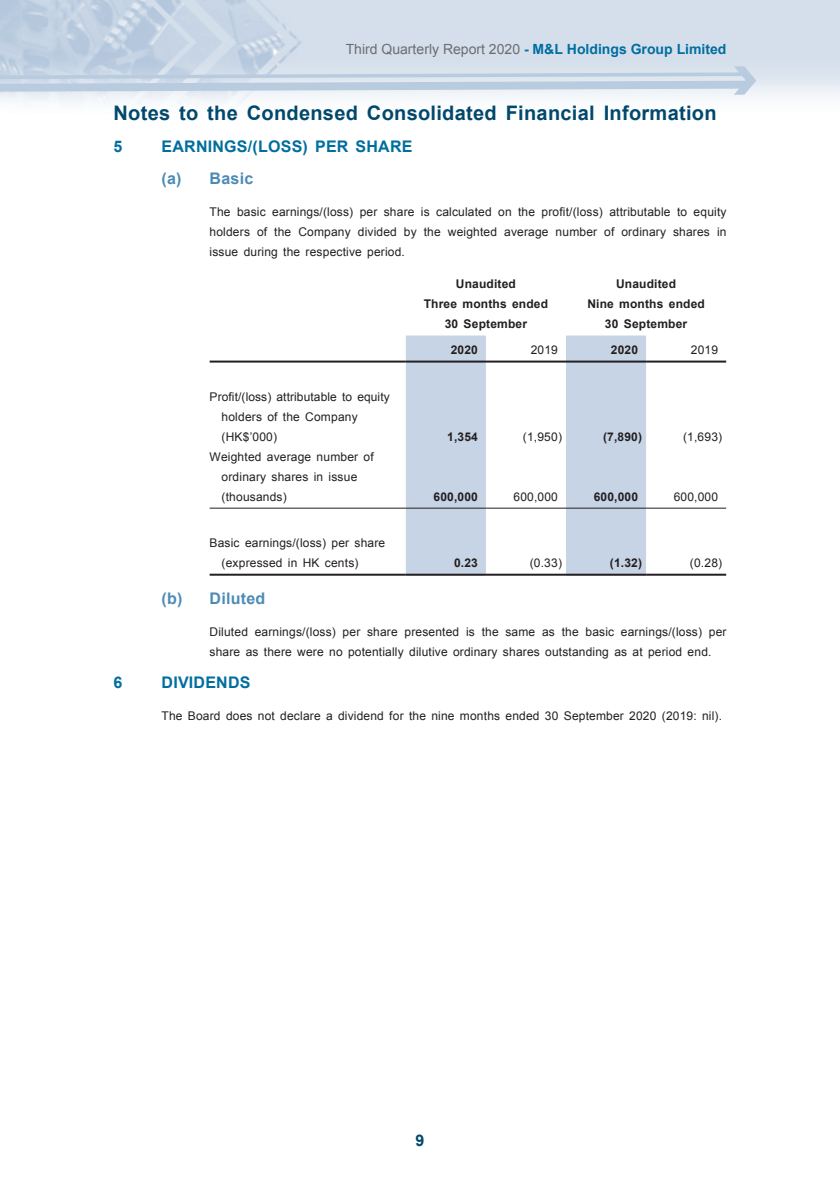
<style>
.page{position:relative;width:840px;height:1191px;background:#fff}
.page>*{position:absolute;margin:0;border:0;box-sizing:border-box;transform-origin:0 0}
._02a_Title{font:700 20px "Arial";letter-spacing:.015em;color:#00486c}
._17_H1__Note{font:700 16px "Arial";letter-spacing:.015em;color:#006e9f}
._18___H2__Note{font:700 16px "Arial";letter-spacing:.015em;color:#4d8bb4}
.t1{font:700 16px "Arial";color:#00486c}
.t2{font:14px "Arial";color:#6c6d70}
._27_____P4__Note{font:12px/20px "Arial";letter-spacing:.015em;color:#231f20;text-align:justify}
._29_Table_Stub__Note{font:12px/20px "Arial";letter-spacing:.015em;color:#231f20}
._02_Note_Text{font:700 12px/20px "Arial";letter-spacing:.015em;color:#231f20;text-align:center}
._26___P2__Note{font:12px "Arial";letter-spacing:.015em;color:#231f20}
._02_Note_Text-2{font:12px "Arial";letter-spacing:.015em;color:#231f20}
.s1{font-weight:700;color:#006e9f}
</style>
<div class="page">
<img style="left:0;top:0;width:839px;height:576px">
<svg style="left:0;top:66px;width:756px;height:29px;background:#cddae8"></svg>
<svg style="left:405px;top:335px;width:240px;height:238px;fill:#c7d4e5"></svg>
<hr style="left:209px;top:360px;width:196px;height:2px;background:#231f20">
<hr style="left:405px;top:360px;width:80px;height:2px;background:#231f20">
<hr style="left:485px;top:360px;width:80px;height:2px;background:#231f20">
<hr style="left:565px;top:360px;width:80px;height:2px;background:#231f20">
<hr style="left:645px;top:360px;width:80px;height:2px;background:#231f20">
<hr style="left:209px;top:507px;width:196px;height:1px;background:#231f20">
<hr style="left:405px;top:507px;width:80px;height:1px;background:#231f20">
<hr style="left:485px;top:507px;width:80px;height:1px;background:#231f20">
<hr style="left:565px;top:507px;width:80px;height:1px;background:#231f20">
<hr style="left:645px;top:507px;width:80px;height:1px;background:#231f20">
<hr style="left:209px;top:573px;width:196px;height:2px;background:#231f20">
<hr style="left:405px;top:573px;width:80px;height:2px;background:#231f20">
<hr style="left:485px;top:573px;width:80px;height:2px;background:#231f20">
<hr style="left:565px;top:573px;width:80px;height:2px;background:#231f20">
<hr style="left:645px;top:573px;width:80px;height:2px;background:#231f20">
<p class="t2" style="left:345px;top:40px;width:382px">Third Quarterly Report 2020 <span class="s1">- M&amp;L Holdings Group Limited</span></p>
<p class="_02a_Title" style="left:113px;top:100px;width:604px">Notes to the Condensed Consolidated Financial Information</p>
<p class="_17_H1__Note" style="left:113px;top:136px;width:10px">5</p>
<p class="_17_H1__Note" style="left:161px;top:136px;width:252px">EARNINGS/(LOSS) PER SHARE</p>
<p class="_18___H2__Note" style="left:161px;top:168px;width:93px">(a) Basic</p>
<p class="_27_____P4__Note" style="left:209px;top:202px;width:518px">The basic earnings/(loss) per share is calculated on the profit/(loss) attributable to equity holders of the Company divided by the weighted average number of ordinary shares in issue during the respective period.</p>
<p class="_02_Note_Text" style="left:423px;top:274px;width:126px">Unaudited<br>Three months ended<br>30 September</p>
<p class="_02_Note_Text" style="left:587px;top:274px;width:119px">Unaudited<br>Nine months ended<br>30 September</p>
<p class="_02_Note_Text" style="left:450px;top:340px;width:29px">2020</p>
<p class="_02_Note_Text-2" style="left:530px;top:342px;width:29px">2019</p>
<p class="_02_Note_Text" style="left:610px;top:340px;width:29px">2020</p>
<p class="_02_Note_Text-2" style="left:690px;top:342px;width:29px">2019</p>
<p class="_29_Table_Stub__Note" style="left:221px;top:387px;width:170px;text-indent:-12px">Profit/(loss) attributable to equity holders of the Company (HK$’000)</p>
<p class="_02_Note_Text" style="left:447px;top:427px;width:32px">1,354</p>
<p class="_02_Note_Text-2" style="left:522px;top:429px;width:41px">(1,950)</p>
<p class="_02_Note_Text" style="left:602px;top:427px;width:41px">(7,890)</p>
<p class="_02_Note_Text-2" style="left:682px;top:429px;width:41px">(1,693)</p>
<p class="_29_Table_Stub__Note" style="left:221px;top:447px;width:153px;text-indent:-12px">Weighted average number of ordinary shares in issue (thousands)</p>
<p class="_29_Table_Stub__Note" style="left:221px;top:533px;width:165px;text-indent:-12px">Basic earnings/(loss) per share (expressed in HK cents)</p>
<p class="_02_Note_Text" style="left:433px;top:487px;width:46px">600,000</p>
<p class="_02_Note_Text-2" style="left:513px;top:489px;width:46px">600,000</p>
<p class="_02_Note_Text" style="left:593px;top:487px;width:46px">600,000</p>
<p class="_02_Note_Text-2" style="left:673px;top:489px;width:46px">600,000</p>
<p class="_02_Note_Text" style="left:454px;top:553px;width:25px">0.23</p>
<p class="_02_Note_Text-2" style="left:529px;top:555px;width:34px">(0.33)</p>
<p class="_02_Note_Text" style="left:609px;top:553px;width:34px">(1.32)</p>
<p class="_02_Note_Text-2" style="left:689px;top:555px;width:34px">(0.28)</p>
<p class="_18___H2__Note" style="left:161px;top:587px;width:105px">(b) Diluted</p>
<p class="_27_____P4__Note" style="left:209px;top:621px;width:518px">Diluted earnings/(loss) per share presented is the same as the basic earnings/(loss) per share as there were no potentially dilutive ordinary shares outstanding as at period end.</p>
<p class="_17_H1__Note" style="left:113px;top:671px;width:10px">6</p>
<p class="_17_H1__Note" style="left:161px;top:671px;width:90px">DIVIDENDS</p>
<p class="_26___P2__Note" style="left:161px;top:707px;width:561px">The Board does not declare a dividend for the nine months ended 30 September 2020 (2019: nil).</p>
<h2 class="t1" style="left:415px;top:1130px;width:10px">9</h2>
</div>
